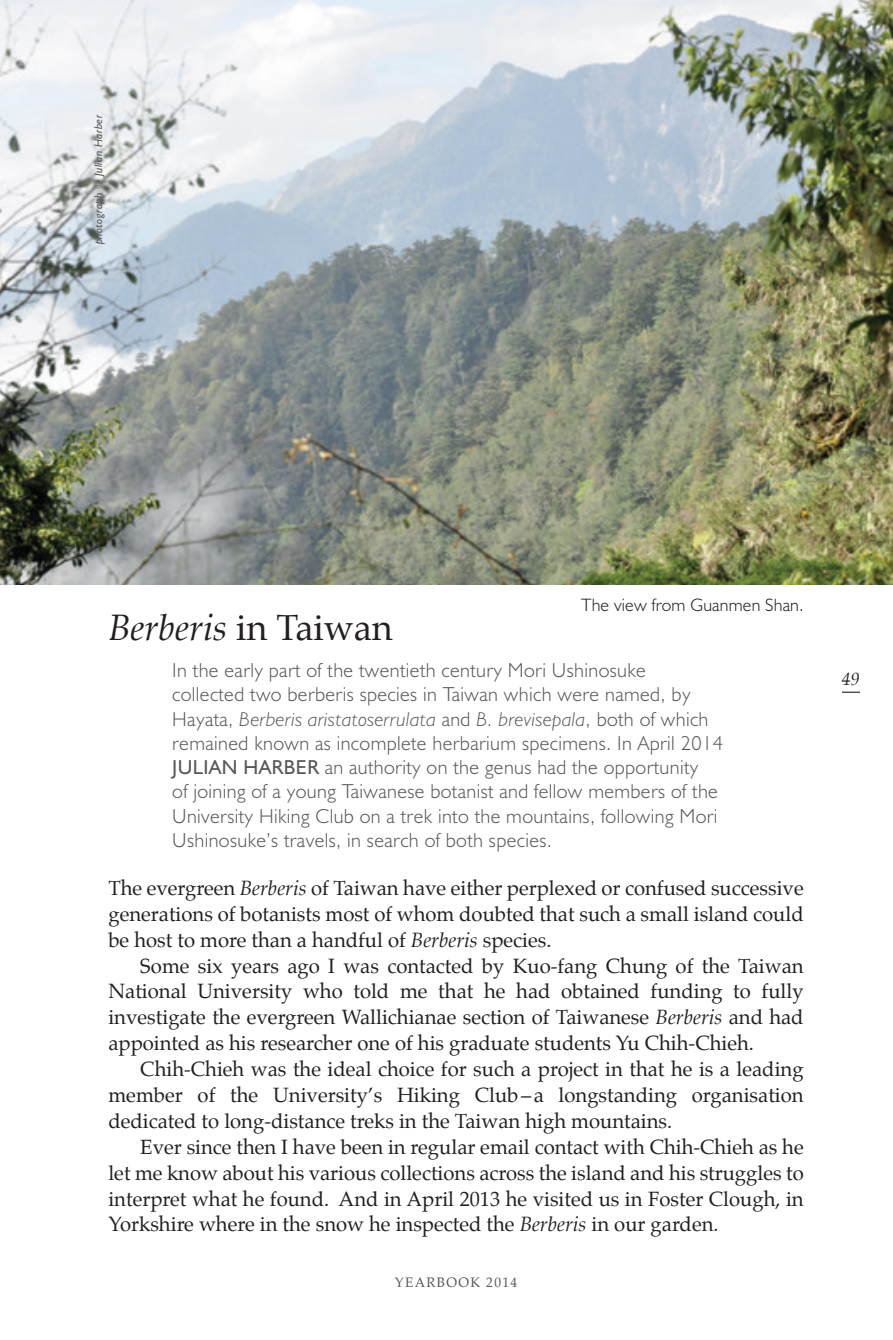
<style>
.page{position:relative;width:893px;height:1340px;background:#fff}
.page>*{position:absolute;margin:0;border:0;box-sizing:border-box;transform-origin:0 0}
.Tour_Title{font:italic 36px "Palatino";color:#231f20}
.t1{font:20.25px/25.9px "Palatino";color:#231f20;text-align:justify}
.Tour_Intro{font:300 20.25px/24.3px "Humanist 521 BT";letter-spacing:.02em;color:#57585a}
.Caption__style_ref{font:300 18px "Humanist 521 BT";letter-spacing:.01em;color:#231f20}
.t2{font:italic 18px "Palatino";color:#231f20}
.t3{font:13.5px "Palatino";letter-spacing:.1em;color:#57585a}
.t4{font:italic 11.25px "Humanist 521 BT";letter-spacing:.03em;color:#57585a}
.s1{font-style:normal}
.s2{font-style:italic}
.s3{font-weight:400}
</style>
<div class="page">
<svg style="left:842px;top:691px;width:18px;height:1px"></svg>
<img style="left:0;top:0;width:893px;height:584px">
<p class="t4" style="left:91px;top:244px;width:131px;rotate:-90deg">photograph © Julian Harber</p>
<p class="Caption__style_ref" style="left:581px;top:593px;width:224px">The view from Guanmen Shan.</p>
<p class="Tour_Title" style="left:108px;top:599px;width:286px">Berberis <span class="s1">in Taiwan</span></p>
<p class="Tour_Intro" style="left:172px;top:657px;width:552px">In the early part of the twentieth century Mori Ushinosuke collected two berberis species in Taiwan which were named, by Hayata, <span class="s2">Berberis aristatoserrulata</span> and <span class="s2">B. brevisepala</span>, both of which remained known as incomplete herbarium specimens. In April 2014<br><span class="s3">JULIAN HARBER</span> an authority on the genus had the opportunity<br>of joining of a young Taiwanese botanist and fellow members of the University Hiking Club on a trek into the mountains, following Mori Ushinosuke’s travels, in search of both species.</p>
<p class="t1" style="left:108px;top:875px;width:697px">The evergreen <span class="s2">Berberis</span> of Taiwan have either perplexed or confused successive generations of botanists most of whom doubted that such a small island could be host to more than a handful of <span class="s2">Berberis</span> species.</p>
<p class="t1" style="left:108px;top:952px;width:697px;text-indent:32px">Some six years ago I was contacted by Kuo-fang Chung of the Taiwan National University who told me that he had obtained funding to fully investigate the evergreen Wallichianae section of Taiwanese <span class="s2">Berberis</span> and had appointed as his researcher one of his graduate students Yu Chih-Chieh.</p>
<p class="t1" style="left:108px;top:1056px;width:697px;text-indent:32px">Chih-Chieh was the ideal choice for such a project in that he is a leading member of the University’s Hiking Club–a longstanding organisation dedicated to long-distance treks in the Taiwan high mountains.</p>
<p class="t1" style="left:108px;top:1133px;width:697px;text-indent:32px">Ever since then I have been in regular email contact with Chih-Chieh as he let me know about his various collections across the island and his struggles to interpret what he found. And in April 2013 he visited us in Foster Clough, in Yorkshire where in the snow he inspected the <span class="s2">Berberis</span> in our garden.</p>
<p class="t3" style="left:395px;top:1271px;width:124px">YEARBOOK 2014</p>
<p class="t2" style="left:842px;top:665px;width:19px">49</p>
</div>
